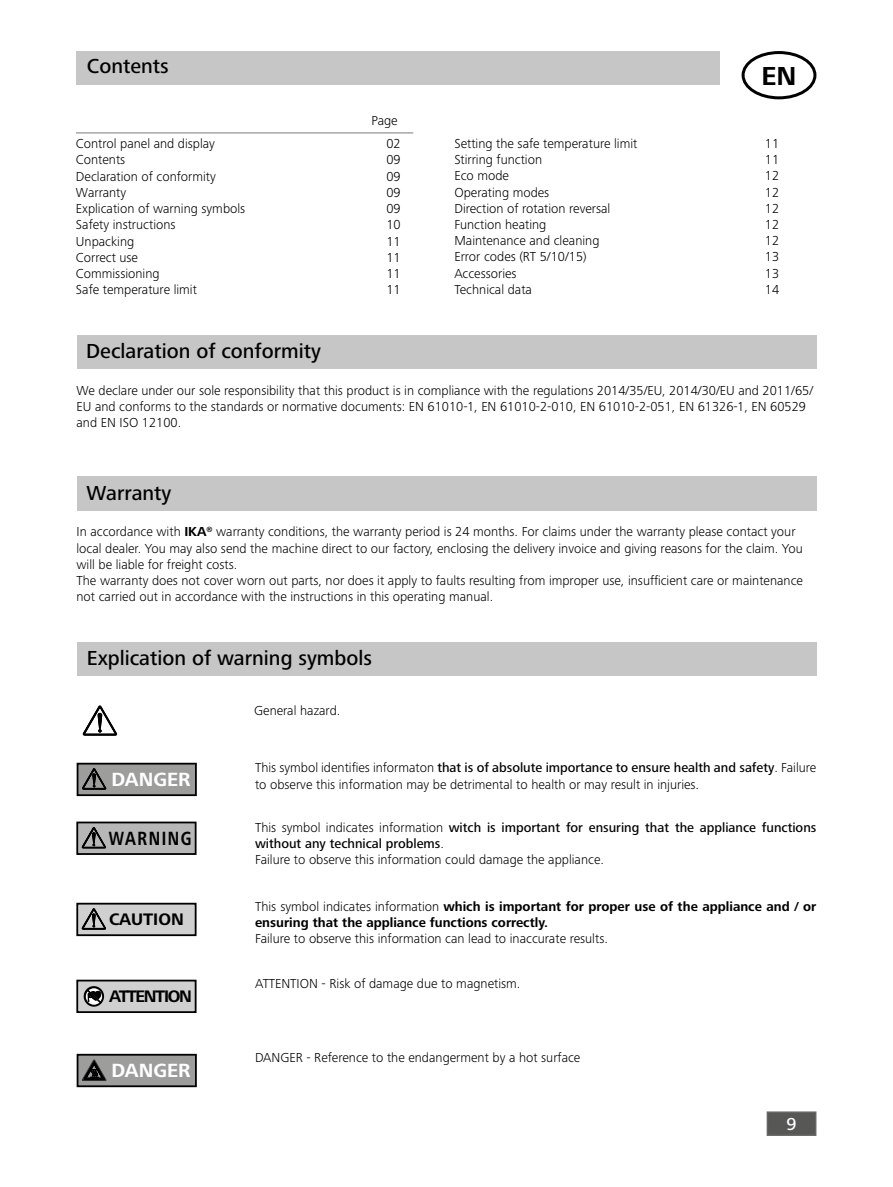
<style>
.page{position:relative;width:893px;height:1187px;background:#fff}
.page>*{position:absolute;margin:0;border:0;box-sizing:border-box;transform-origin:0 0}
.t1{font:700 27px "Frutiger Next IKA";color:#000}
.t2{font:500 21px "Frutiger Next IKA";color:#000}
.t3{font:700 19.8px "Frutiger Next IKA";color:#fff}
.t4{font:700 19.8px "Frutiger Next IKA";letter-spacing:.1em;color:#000;scale:.78 1}
.t5{font:500 18px "Frutiger Next IKA";color:#fff}
.t6{font:700 17.25px "Frutiger Next IKA";letter-spacing:-.08em;color:#000}
.t7{font:700 17.25px "Frutiger Next IKA";color:#000}
.t8{font:300 13.5px/16.2px "Frutiger Next IKA";color:#000}
.t9{font:700 13.5px/16.2px "Frutiger Next IKA";color:#000}
.s1{font-weight:700}
.s2{font-weight:500}
.s3{font-weight:300}
</style>
<div class="page">
<div style="left:767px;top:1111px;width:49px;height:24px;background:#575756;border:2px solid #666"></div>
<div style="left:77px;top:335px;width:739px;height:34px;background:#c6c6c6"></div>
<div style="left:77px;top:642px;width:739px;height:33px;background:#c6c6c6"></div>
<div style="left:77px;top:762px;width:120px;height:34px;background:#9d9d9c;border:2px solid #000"></div>
<svg style="left:82px;top:768px;width:24px;height:21px"></svg>
<div style="left:76px;top:902px;width:121px;height:34px;background:#d0d0d0;border:2px solid #000"></div>
<svg style="left:82px;top:908px;width:24px;height:21px"></svg>
<div style="left:76px;top:821px;width:121px;height:33px;background:#b8b7b7;border:2px solid #000"></div>
<svg style="left:82px;top:827px;width:24px;height:21px"></svg>
<div style="left:742px;top:51px;width:74px;height:48px;border:3px solid #000;border-radius:50%"></div>
<svg style="left:83px;top:705px;width:34px;height:30px"></svg>
<div style="left:76px;top:979px;width:121px;height:33px;background:#d0d0d0;border:2px solid #000"></div>
<svg style="left:84px;top:986px;width:20px;height:20px"></svg>
<svg style="left:86px;top:988px;width:16px;height:16px"></svg>
<svg style="left:87px;top:989px;width:14px;height:14px"></svg>
<div style="left:76px;top:51px;width:643px;height:33px;background:#c6c6c6"></div>
<hr style="left:76px;top:132px;width:337px;height:1px;background:#7a7a7a">
<div style="left:77px;top:1053px;width:120px;height:34px;background:#9d9d9c;border:2px solid #000"></div>
<svg style="left:82px;top:1059px;width:24px;height:21px"></svg>
<div style="left:77px;top:476px;width:739px;height:34px;background:#c6c6c6"></div>
<h2 class="t2" style="left:87px;top:54px;width:84px">Contents</h2>
<p class="t8" style="left:371px;top:112px;width:28px">Page</p>
<p class="t8" style="left:76px;top:136px;width:141px">Control panel and display</p>
<p class="t8" style="left:386px;top:136px;width:16px">02</p>
<p class="t8" style="left:76px;top:152px;width:51px">Contents</p>
<p class="t8" style="left:386px;top:152px;width:16px">09</p>
<p class="t8" style="left:76px;top:168px;width:141px">Declaration of conformity</p>
<p class="t8" style="left:386px;top:168px;width:16px">09</p>
<p class="t8" style="left:76px;top:184px;width:52px">Warranty</p>
<p class="t8" style="left:386px;top:184px;width:16px">09</p>
<p class="t8" style="left:76px;top:200px;width:171px">Explication of warning symbols</p>
<p class="t8" style="left:386px;top:200px;width:16px">09</p>
<p class="t8" style="left:76px;top:217px;width:101px">Safety instructions</p>
<p class="t8" style="left:386px;top:217px;width:16px">10</p>
<p class="t8" style="left:76px;top:233px;width:60px">Unpacking</p>
<p class="t8" style="left:386px;top:233px;width:16px">11</p>
<p class="t8" style="left:76px;top:249px;width:64px">Correct use</p>
<p class="t8" style="left:386px;top:249px;width:16px">11</p>
<p class="t8" style="left:76px;top:265px;width:85px">Commissioning</p>
<p class="t8" style="left:386px;top:265px;width:16px">11</p>
<p class="t8" style="left:76px;top:281px;width:123px">Safe temperature limit</p>
<p class="t8" style="left:386px;top:281px;width:16px">11</p>
<h1 class="t1" style="left:761px;top:60px;width:37px">EN</h1>
<p class="t8" style="left:454px;top:135px;width:184px">Setting the safe temperature limit</p>
<p class="t8" style="left:765px;top:135px;width:16px">11</p>
<p class="t8" style="left:454px;top:152px;width:89px">Stirring function</p>
<p class="t8" style="left:765px;top:152px;width:16px">11</p>
<p class="t8" style="left:454px;top:168px;width:56px">Eco mode</p>
<p class="t8" style="left:765px;top:168px;width:16px">12</p>
<p class="t8" style="left:454px;top:184px;width:96px">Operating modes</p>
<p class="t8" style="left:765px;top:184px;width:16px">12</p>
<p class="t8" style="left:454px;top:200px;width:157px">Direction of rotation reversal</p>
<p class="t8" style="left:765px;top:200px;width:16px">12</p>
<p class="t8" style="left:454px;top:216px;width:93px">Function heating</p>
<p class="t8" style="left:765px;top:216px;width:16px">12</p>
<p class="t8" style="left:454px;top:233px;width:147px">Maintenance and cleaning</p>
<p class="t8" style="left:765px;top:233px;width:16px">12</p>
<p class="t8" style="left:454px;top:249px;width:134px">Error codes (RT 5/10/15)</p>
<p class="t8" style="left:765px;top:249px;width:16px">13</p>
<p class="t8" style="left:454px;top:265px;width:64px">Accessories</p>
<p class="t8" style="left:765px;top:265px;width:16px">13</p>
<p class="t8" style="left:454px;top:281px;width:79px">Technical data</p>
<p class="t8" style="left:765px;top:281px;width:16px">14</p>
<h2 class="t2" style="left:86px;top:339px;width:236px">Declaration of conformity</h2>
<p class="t8" style="left:77px;top:382px;width:738px">We declare under our sole responsibility that this product is in compliance with the regulations 2014/35/EU, 2014/30/EU and 2011/65/<br>EU and conforms to the standards or normative documents: EN 61010-1, EN 61010-2-010, EN 61010-2-051, EN 61326-1, EN 60529 and EN ISO 12100.</p>
<h2 class="t2" style="left:87px;top:481px;width:86px">Warranty</h2>
<p class="t8" style="left:77px;top:524px;width:728px">In accordance with <span class="s1">IKA</span><sup>®</sup> warranty conditions, the warranty period is 24 months. For claims under the warranty please contact your local dealer. You may also send the machine direct to our factory, enclosing the delivery invoice and giving reasons for the claim. You will be liable for freight costs.<br>The warranty does not cover worn out parts, nor does it apply to faults resulting from improper use, insufficient care or maintenance not carried out in accordance with the instructions in this operating manual.</p>
<h2 class="t2" style="left:87px;top:645px;width:287px">Explication of warning symbols</h2>
<h3 class="t3" style="left:111px;top:767px;width:81px">DANGER</h3>
<h3 class="t4" style="left:109px;top:826px;width:108px">WARNING</h3>
<p class="t7" style="left:109px;top:909px;width:76px">CAUTION</p>
<p class="t6" style="left:109px;top:986px;width:84px">ATTENTION</p>
<h3 class="t3" style="left:111px;top:1058px;width:81px">DANGER</h3>
<p class="t8" style="left:254px;top:702px;width:88px">General hazard.</p>
<p class="t8" style="left:255px;top:759px;width:563px">This symbol identifies informaton <span class="s2">that is of absolute importance to ensure health and safety</span>. Failure to observe this information may be detrimental to health or may result in injuries.</p>
<p class="t8" style="left:255px;top:819px;width:563px">This symbol indicates information <span class="s2">witch is important for ensuring that the appliance functions without any technical problems</span>.<br>Failure to observe this information could damage the appliance.</p>
<p class="t9" style="left:255px;top:898px;width:563px"><span class="s3">This symbol indicates information</span> which is important for proper use of the appliance and / or ensuring that the appliance functions correctly.</p>
<p class="t8" style="left:255px;top:930px;width:354px">Failure to observe this information can lead to inaccurate results.</p>
<p class="t8" style="left:255px;top:975px;width:267px">ATTENTION - Risk of damage due to magnetism.</p>
<p class="t8" style="left:255px;top:1049px;width:327px">DANGER - Reference to the endangerment by a hot surface</p>
<h3 class="t5" style="left:786px;top:1113px;width:12px">9</h3>
</div>
